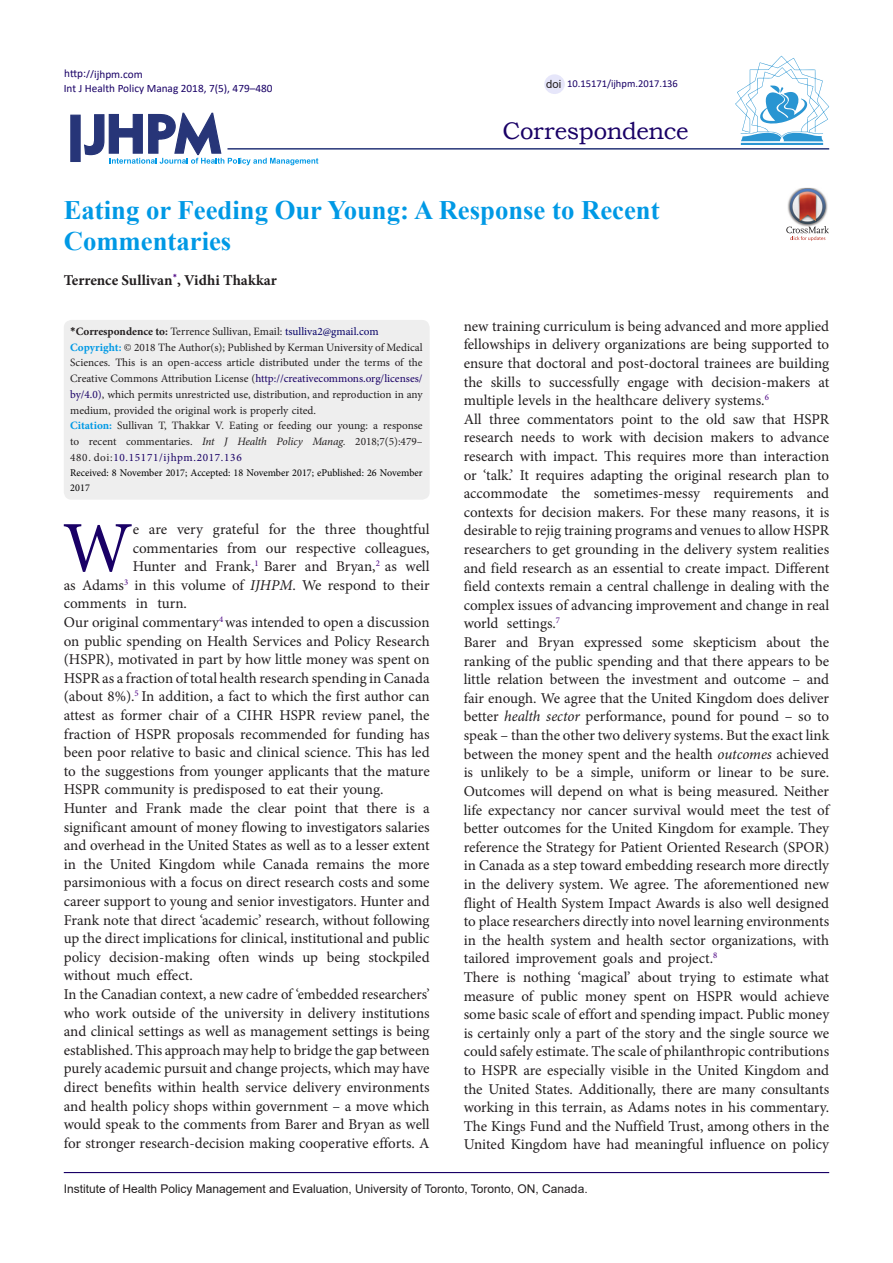
<style>
.page{position:relative;width:893px;height:1263px;background:#fff}
.page>*{position:absolute;margin:0;border:0;box-sizing:border-box;transform-origin:0 0}
.t1{font:72.3px "Minion Pro";color:#190066}
.Default{font:700 26.7px/31.5px "Times New Roman";color:#0099e5}
.t2{font:24px "Bookman Old Style";letter-spacing:-.015em;color:#190066}
.t3{font:15px/18.6px "Minion Pro";letter-spacing:-.005em;color:#231f20;text-align:justify}
.Default-2{font:700 15px "Minion Pro";color:#231f20}
.t4{font:12px "Arial";color:#231f20}
.Default-3{font:11.25px/15.8px "Minion Pro";color:#231f20;text-align:justify}
.t5{font:11.25px "Calibri";color:#190066}
.t6{font:11.25px "Arial";color:#231f20}
.t7{font:10.5px "Calibri";color:#190066}
.Default-4{font:10.35px/15px "Minion Pro";color:#000}
.s1{font-family:"Calibri";font-weight:700}
.s2{font-weight:700}
.s3{color:#050066}
.s4{font-weight:700;color:#0099e5}
.s5{color:#190066}
.s6{font-style:italic}
</style>
<div class="page">
<svg style="left:84px;top:112px;width:234px;height:53px"></svg>
<div style="left:70px;top:115px;width:11px;height:47px;background:#273578;border:1px solid #273578"></div>
<hr style="left:227px;top:148px;width:602px;height:2px;background:#273578">
<hr style="left:64px;top:1172px;width:765px;height:1px;background:#190066">
<hr style="left:741px;top:143px;width:82px;height:2px;background:#2995d2">
<svg style="left:735px;top:56px;width:94px;height:85px"></svg>
<div style="left:544px;top:74px;width:21px;height:20px;background:#e6e6fa;border-radius:50%"></div>
<img style="left:798px;top:188px;width:18px;height:1px">
<svg style="left:786px;top:189px;width:43px;height:52px"></svg>
<div style="left:64px;top:320px;width:366px;height:180px;background:#eee;border-radius:8px"></div>
<p class="t5" style="left:64px;top:66px;width:80px">http://ijhpm.com</p>
<p class="t5" style="left:64px;top:81px;width:210px">Int J Health Policy Manag 2018, 7(5), 479–480</p>
<p class="t6" style="left:546px;top:76px;width:17px">doi</p>
<p class="t7" style="left:567px;top:76px;width:112px">10.15171/ijhpm.2017.136</p>
<p class="t2" style="left:502px;top:115px;width:188px">Correspondence</p>
<p class="Default" style="left:64px;top:193px;width:597px">Eating or Feeding Our Young: A Response to Recent<br>Commentaries</p>
<p class="Default-2" style="left:64px;top:270px;width:215px">Terrence Sullivan<sup>*</sup>, Vidhi Thakkar</p>
<p class="Default-3" style="left:70px;top:323px;width:310px"><span class="s1">*</span><span class="s2">Correspondence to:</span> Terrence Sullivan, Email: <span class="s3">tsulliva2@gmail.com</span></p>
<p class="Default-3" style="left:70px;top:339px;width:354px"><span class="s4">Copyright:</span> © 2018 The Author(s); Published by Kerman University of Medical Sciences. This is an open-access article distributed under the terms of the Creative Commons Attribution License (<span class="s5">http://creativecommons.org/licenses/ by/4.0)</span>, which permits unrestricted use, distribution, and reproduction in any medium, provided the original work is properly cited.</p>
<p class="Default-3" style="left:70px;top:418px;width:354px"><span class="s4">Citation:</span> Sullivan T, Thakkar V. Eating or feeding our young: a response to recent commentaries. <span class="s6">Int J Health Policy Manag.</span> 2018;7(5):479– 480. doi:<span class="s5">10.15171/ijhpm.2017.136</span></p>
<p class="Default-4" style="left:70px;top:465px;width:354px">Received: 8 November 2017; Accepted: 18 November 2017; ePublished: 26 November<br>2017</p>
<p class="t1" style="left:63px;top:500px;width:72px">W</p>
<p class="t3" style="left:133px;top:520px;width:298px">e are very grateful for the three thoughtful</p>
<p class="t3" style="left:133px;top:538px;width:298px">commentaries from our respective colleagues,</p>
<p class="t3" style="left:133px;top:557px;width:298px">Hunter and Frank,<sup>1</sup> Barer and Bryan,<sup>2</sup> as well</p>
<p class="t3" style="left:64px;top:576px;width:367px">as Adams<sup>3</sup> in this volume of <span class="s6">IJHPM</span>. We respond to their</p>
<p class="t3" style="left:64px;top:594px;width:125px">comments in turn.</p>
<p class="t3" style="left:64px;top:613px;width:367px">Our original commentary<sup>4</sup> was intended to open a discussion on public spending on Health Services and Policy Research (HSPR), motivated in part by how little money was spent on HSPR as a fraction of total health research spending in Canada (about 8%).<sup>5</sup> In addition, a fact to which the first author can attest as former chair of a CIHR HSPR review panel, the fraction of HSPR proposals recommended for funding has been poor relative to basic and clinical science. This has led to the suggestions from younger applicants that the mature HSPR community is predisposed to eat their young.</p>
<p class="t3" style="left:64px;top:799px;width:367px">Hunter and Frank made the clear point that there is a significant amount of money flowing to investigators salaries and overhead in the United States as well as to a lesser extent in the United Kingdom while Canada remains the more parsimonious with a focus on direct research costs and some career support to young and senior investigators. Hunter and Frank note that direct ‘academic’ research, without following up the direct implications for clinical, institutional and public policy decision-making often winds up being stockpiled without much effect.</p>
<p class="t3" style="left:64px;top:985px;width:367px">In the Canadian context, a new cadre of ‘embedded researchers’ who work outside of the university in delivery institutions and clinical settings as well as management settings is being established. This approach may help to bridge the gap between purely academic pursuit and change projects, which may have direct benefits within health service delivery environments and health policy shops within government – a move which would speak to the comments from Barer and Bryan as well for stronger research-decision making cooperative efforts. A</p>
<p class="t3" style="left:464px;top:317px;width:367px">new training curriculum is being advanced and more applied fellowships in delivery organizations are being supported to ensure that doctoral and post-doctoral trainees are building the skills to successfully engage with decision-makers at multiple levels in the healthcare delivery systems.<sup>6</sup></p>
<p class="t3" style="left:464px;top:410px;width:367px">All three commentators point to the old saw that HSPR research needs to work with decision makers to advance research with impact. This requires more than interaction or ‘talk.’ It requires adapting the original research plan to accommodate the sometimes-messy requirements and contexts for decision makers. For these many reasons, it is desirable to rejig training programs and venues to allow HSPR researchers to get grounding in the delivery system realities and field research as an essential to create impact. Different field contexts remain a central challenge in dealing with the complex issues of advancing improvement and change in real world settings.<sup>7</sup></p>
<p class="t3" style="left:464px;top:633px;width:367px">Barer and Bryan expressed some skepticism about the ranking of the public spending and that there appears to be little relation between the investment and outcome – and fair enough. We agree that the United Kingdom does deliver better <span class="s6">health sector</span> performance, pound for pound – so to speak – than the other two delivery systems. But the exact link between the money spent and the health <span class="s6">outcomes</span> achieved is unlikely to be a simple, uniform or linear to be sure.<br>Outcomes will depend on what is being measured. Neither life expectancy nor cancer survival would meet the test of better outcomes for the United Kingdom for example. They reference the Strategy for Patient Oriented Research (SPOR) in Canada as a step toward embedding research more directly in the delivery system. We agree. The aforementioned new flight of Health System Impact Awards is also well designed to place researchers directly into novel learning environments in the health system and health sector organizations, with tailored improvement goals and project.<sup>8</sup></p>
<p class="t3" style="left:464px;top:968px;width:367px">There is nothing ‘magical’ about trying to estimate what measure of public money spent on HSPR would achieve some basic scale of effort and spending impact. Public money is certainly only a part of the story and the single source we could safely estimate. The scale of philanthropic contributions to HSPR are especially visible in the United Kingdom and the United States. Additionally, there are many consultants working in this terrain, as Adams notes in his commentary.<br>The Kings Fund and the Nuffield Trust, among others in the United Kingdom have had meaningful influence on policy</p>
<p class="t4" style="left:64px;top:1180px;width:525px">Institute of Health Policy Management and Evaluation, University of Toronto, Toronto, ON, Canada.</p>
</div>
